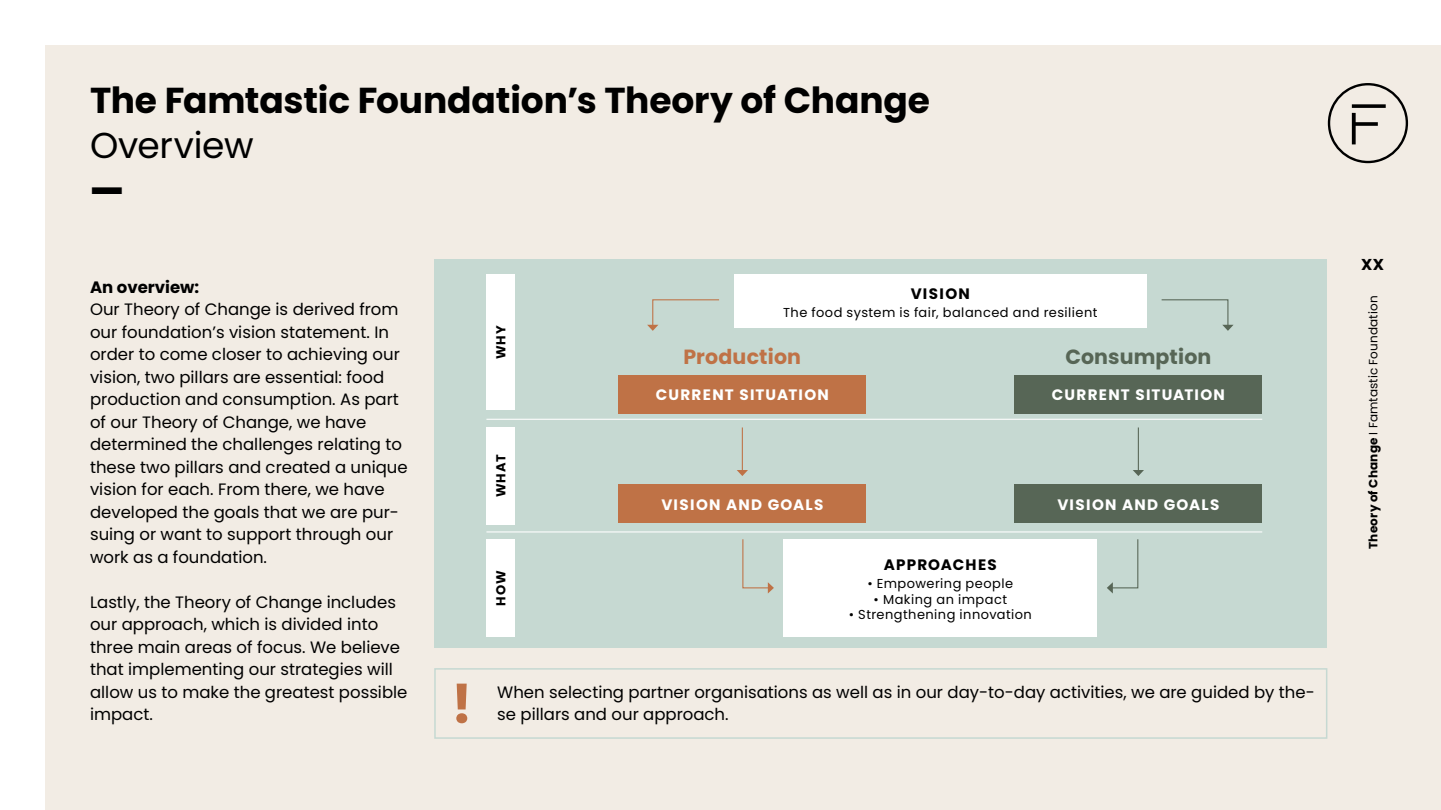
<style>
.page{position:relative;width:1441px;height:810px;background:#fff}
.page>*{position:absolute;margin:0;border:0;box-sizing:border-box;transform-origin:0 0}
.t1{font:700 36px "Poppins";letter-spacing:-.005em;color:#000}
.t2{font:36px "Poppins";letter-spacing:-.01em;color:#000}
.t3{font:900 36px "Poppins";color:#000}
.t4{font:700 20.55px "Poppins";letter-spacing:.005em;color:#576656}
.t5{font:700 20.55px "Poppins";letter-spacing:.01em;color:#bf7246}
.t6{font:16.5px/22.5px "Poppins";color:#000}
.t7{font:700 16.5px "Poppins";color:#000}
.t8{font:700 15.75px "Poppins";color:#000}
.t9{font:700 15.15px "Poppins";letter-spacing:.085em;color:#fff}
.t10{font:700 15.15px "Poppins";letter-spacing:.08em;color:#000}
.t11{font:12.9px "Poppins";letter-spacing:.035em;color:#000}
.t12{font:700 12.9px "Poppins";letter-spacing:.08em;color:#000}
.t13{font:12px "Poppins";letter-spacing:.01em;color:#000}
.t14{font:700 12px "Poppins";letter-spacing:.015em;color:#000}
.s1{font-weight:700}
</style>
<div class="page">
<div style="left:45px;top:45px;width:1395px;height:765px;background:#f2ece4"></div>
<div style="left:434px;top:260px;width:892px;height:388px;background:#c6d9d2"></div>
<div style="left:434px;top:668px;width:893px;height:71px;border:2px solid #c6d9d2"></div>
<svg style="left:1327px;top:83px;width:82px;height:80px"></svg>
<svg style="left:456px;top:684px;width:11px;height:39px"></svg>
<div style="left:734px;top:274px;width:412px;height:54px;background:#fff"></div>
<div style="left:783px;top:539px;width:313px;height:97px;background:#fff"></div>
<div style="left:1014px;top:484px;width:247px;height:39px;background:#576656"></div>
<div style="left:486px;top:539px;width:29px;height:97px;background:#fff"></div>
<div style="left:486px;top:427px;width:29px;height:98px;background:#fff"></div>
<div style="left:486px;top:274px;width:29px;height:136px;background:#fff"></div>
<div style="left:618px;top:375px;width:248px;height:39px;background:#bf7246"></div>
<div style="left:1014px;top:375px;width:247px;height:39px;background:#576656"></div>
<div style="left:618px;top:484px;width:248px;height:39px;background:#bf7246"></div>
<hr style="left:741px;top:427px;width:1px;height:44px;background:#bf7246">
<svg style="left:737px;top:470px;width:10px;height:6px"></svg>
<hr style="left:1137px;top:427px;width:1px;height:44px;background:#576656">
<svg style="left:1133px;top:470px;width:10px;height:6px"></svg>
<svg style="left:1161px;top:299px;width:72px;height:32px"></svg>
<svg style="left:647px;top:299px;width:72px;height:32px"></svg>
<svg style="left:742px;top:539px;width:31px;height:55px"></svg>
<svg style="left:1107px;top:539px;width:31px;height:55px"></svg>
<hr style="left:486px;top:419px;width:775px;height:1px;background:#fff">
<hr style="left:486px;top:531px;width:775px;height:1px;background:#fff">
<h1 class="t1" style="left:90px;top:79px;width:841px">The Famtastic Foundation’s Theory of Change</h1>
<h1 class="t2" style="left:90px;top:124px;width:165px">Overview</h1>
<h1 class="t3" style="left:90px;top:169px;width:35px">—</h1>
<p class="t7" style="left:90px;top:277px;width:111px">An overview:</p>
<p class="t6" style="left:90px;top:298px;width:319px">Our Theory of Change is derived from our foundation’s vision statement. In order to come closer to achieving our vision, two pillars are essential: food production and consumption. As part of our Theory of Change, we have determined the challenges relating to these two pillars and created a unique vision for each. From there, we have developed the goals that we are pur&shy;suing or want to support through our work as a foundation.</p>
<p class="t6" style="left:90px;top:591px;width:319px">Lastly, the Theory of Change includes our approach, which is divided into three main areas of focus. We believe that implementing our strategies will allow us to make the greatest possible impact.</p>
<p class="t12" style="left:493px;top:359px;width:36px;rotate:-90deg">WHY</p>
<p class="t12" style="left:493px;top:497px;width:44px;rotate:-90deg">WHAT</p>
<p class="t12" style="left:493px;top:606px;width:37px;rotate:-90deg">HOW</p>
<p class="t10" style="left:910px;top:285px;width:61px">VISION</p>
<p class="t11" style="left:783px;top:305px;width:315px">The food system is fair, balanced and resilient</p>
<p class="t5" style="left:683px;top:344px;width:119px">Production</p>
<p class="t4" style="left:1065px;top:344px;width:147px">Consumption</p>
<p class="t9" style="left:655px;top:386px;width:175px">CURRENT SITUATION</p>
<p class="t9" style="left:1051px;top:386px;width:175px">CURRENT SITUATION</p>
<p class="t9" style="left:661px;top:495px;width:163px">VISION AND GOALS</p>
<p class="t10" style="left:883px;top:556px;width:115px">APPROACHES</p>
<p class="t11" style="left:867px;top:576px;width:147px">• Empowering people</p>
<p class="t11" style="left:873px;top:592px;width:135px">• Making an impact</p>
<p class="t11" style="left:848px;top:607px;width:184px">• Strengthening innovation</p>
<p class="t9" style="left:1057px;top:495px;width:163px">VISION AND GOALS</p>
<p class="t6" style="left:497px;top:681px;width:818px">When selecting partner organisations as well as in our day-to-day activities, we are guided by the&shy;se pillars and our approach.</p>
<p class="t8" style="left:1367px;top:255px;width:10px">2</p>
<p class="t8" style="left:1360px;top:255px;width:24px">XX</p>
<p class="t13" style="left:1365px;top:549px;width:255px;rotate:-90deg"><span class="s1">Theory of Change</span> I Famtastic Foundation</p>
<p class="t14" style="left:1365px;top:553px;width:240px;rotate:-90deg">Theory of Change I Famtastic Foundat</p>
</div>
